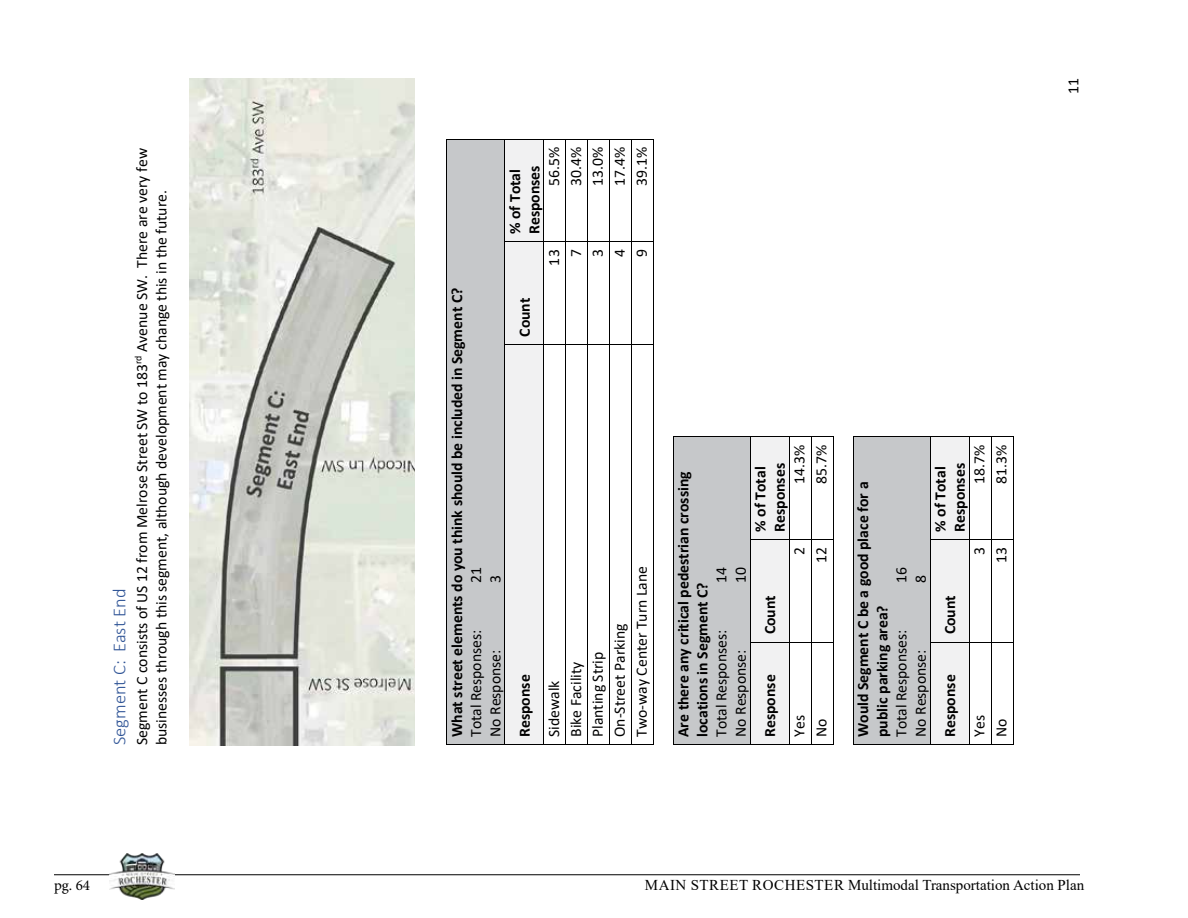
<style>
.page{position:relative;width:1188px;height:918px;background:#fff}
.page>*{position:absolute;margin:0;border:0;box-sizing:border-box;transform-origin:0 0}
.t1{font:300 18.45px "Calibri";color:#2f5496}
.t2{font:15.75px/19.2px "Calibri";color:#000}
.t3{font:700 15.75px/19.2px "Calibri";color:#000}
.t4{font:15px "Times New Roman";color:#000}
.t5{font:15px "Minion Pro";color:#000}
</style>
<div class="page">
<hr style="left:54px;top:875px;width:1026px;height:1px;background:#000">
<img style="left:109px;top:854px;width:66px;height:46px">
<div style="left:447px;top:140px;width:58px;height:604px;background:#c6c8ca"></div>
<hr style="left:447px;top:140px;width:1px;height:604px;background:#000">
<hr style="left:447px;top:744px;width:58px;height:1px;background:#000">
<hr style="left:447px;top:139px;width:58px;height:1px;background:#000">
<div style="left:505px;top:345px;width:39px;height:399px;background:#f1f1f2"></div>
<div style="left:505px;top:242px;width:39px;height:102px;background:#f1f1f2"></div>
<div style="left:505px;top:140px;width:39px;height:102px;background:#f1f1f2"></div>
<hr style="left:505px;top:345px;width:1px;height:399px;background:#000">
<hr style="left:505px;top:242px;width:1px;height:102px;background:#000">
<hr style="left:505px;top:140px;width:1px;height:102px;background:#000">
<hr style="left:505px;top:744px;width:39px;height:1px;background:#000">
<hr style="left:505px;top:344px;width:39px;height:1px;background:#000">
<hr style="left:505px;top:242px;width:39px;height:1px;background:#000">
<hr style="left:505px;top:139px;width:39px;height:1px;background:#000">
<hr style="left:544px;top:345px;width:1px;height:399px;background:#000">
<hr style="left:544px;top:242px;width:1px;height:102px;background:#000">
<hr style="left:544px;top:140px;width:1px;height:102px;background:#000">
<hr style="left:566px;top:345px;width:1px;height:399px;background:#000">
<hr style="left:566px;top:242px;width:1px;height:102px;background:#000">
<hr style="left:566px;top:140px;width:1px;height:102px;background:#000">
<hr style="left:587px;top:345px;width:1px;height:399px;background:#000">
<hr style="left:587px;top:242px;width:1px;height:102px;background:#000">
<hr style="left:587px;top:140px;width:1px;height:102px;background:#000">
<hr style="left:609px;top:345px;width:1px;height:399px;background:#000">
<hr style="left:609px;top:242px;width:1px;height:102px;background:#000">
<hr style="left:609px;top:140px;width:1px;height:102px;background:#000">
<hr style="left:631px;top:345px;width:1px;height:399px;background:#000">
<hr style="left:631px;top:242px;width:1px;height:102px;background:#000">
<hr style="left:631px;top:140px;width:1px;height:102px;background:#000">
<svg style="left:544px;top:744px;width:110px;height:1px"></svg>
<hr style="left:653px;top:345px;width:1px;height:399px;background:#000">
<svg style="left:544px;top:344px;width:110px;height:1px"></svg>
<hr style="left:653px;top:242px;width:1px;height:102px;background:#000">
<hr style="left:653px;top:140px;width:1px;height:102px;background:#000">
<svg style="left:544px;top:139px;width:110px;height:1px"></svg>
<div style="left:674px;top:437px;width:76px;height:307px;background:#c6c8ca"></div>
<hr style="left:673px;top:437px;width:1px;height:307px;background:#000">
<hr style="left:673px;top:744px;width:77px;height:1px;background:#000">
<hr style="left:673px;top:437px;width:77px;height:1px;background:#000">
<div style="left:751px;top:642px;width:38px;height:102px;background:#f1f1f2"></div>
<div style="left:751px;top:540px;width:38px;height:102px;background:#f1f1f2"></div>
<div style="left:751px;top:437px;width:38px;height:102px;background:#f1f1f2"></div>
<hr style="left:750px;top:642px;width:1px;height:102px;background:#000">
<hr style="left:750px;top:540px;width:1px;height:102px;background:#000">
<hr style="left:750px;top:437px;width:1px;height:102px;background:#000">
<hr style="left:751px;top:744px;width:38px;height:1px;background:#000">
<hr style="left:751px;top:642px;width:38px;height:1px;background:#000">
<hr style="left:751px;top:539px;width:38px;height:1px;background:#000">
<hr style="left:751px;top:437px;width:38px;height:1px;background:#000">
<hr style="left:789px;top:642px;width:1px;height:102px;background:#000">
<hr style="left:789px;top:540px;width:1px;height:102px;background:#000">
<hr style="left:789px;top:437px;width:1px;height:102px;background:#000">
<hr style="left:811px;top:642px;width:1px;height:102px;background:#000">
<hr style="left:811px;top:540px;width:1px;height:102px;background:#000">
<hr style="left:811px;top:437px;width:1px;height:102px;background:#000">
<svg style="left:789px;top:744px;width:45px;height:1px"></svg>
<hr style="left:833px;top:642px;width:1px;height:102px;background:#000">
<svg style="left:790px;top:642px;width:43px;height:1px"></svg>
<hr style="left:833px;top:540px;width:1px;height:102px;background:#000">
<svg style="left:789px;top:539px;width:45px;height:1px"></svg>
<hr style="left:833px;top:437px;width:1px;height:102px;background:#000">
<div style="left:853px;top:437px;width:77px;height:307px;background:#c6c8ca"></div>
<hr style="left:853px;top:437px;width:1px;height:307px;background:#000">
<hr style="left:853px;top:744px;width:77px;height:1px;background:#000">
<hr style="left:853px;top:437px;width:77px;height:1px;background:#000">
<div style="left:931px;top:642px;width:38px;height:102px;background:#f1f1f2"></div>
<div style="left:931px;top:540px;width:38px;height:102px;background:#f1f1f2"></div>
<div style="left:931px;top:437px;width:38px;height:102px;background:#f1f1f2"></div>
<hr style="left:930px;top:642px;width:1px;height:102px;background:#000">
<hr style="left:930px;top:540px;width:1px;height:102px;background:#000">
<hr style="left:930px;top:437px;width:1px;height:102px;background:#000">
<hr style="left:931px;top:744px;width:38px;height:1px;background:#000">
<hr style="left:931px;top:642px;width:38px;height:1px;background:#000">
<hr style="left:931px;top:539px;width:38px;height:1px;background:#000">
<hr style="left:931px;top:437px;width:38px;height:1px;background:#000">
<hr style="left:969px;top:642px;width:1px;height:102px;background:#000">
<hr style="left:969px;top:540px;width:1px;height:102px;background:#000">
<hr style="left:969px;top:437px;width:1px;height:102px;background:#000">
<hr style="left:991px;top:642px;width:1px;height:102px;background:#000">
<hr style="left:991px;top:540px;width:1px;height:102px;background:#000">
<hr style="left:991px;top:437px;width:1px;height:102px;background:#000">
<svg style="left:969px;top:744px;width:45px;height:1px"></svg>
<hr style="left:1013px;top:642px;width:1px;height:102px;background:#000">
<svg style="left:970px;top:642px;width:43px;height:1px"></svg>
<hr style="left:1013px;top:540px;width:1px;height:102px;background:#000">
<svg style="left:969px;top:539px;width:45px;height:1px"></svg>
<hr style="left:1013px;top:437px;width:1px;height:102px;background:#000">
<img style="left:190px;top:78px;width:224px;height:667px">
<p class="t2" style="left:132px;top:745px;width:598px;rotate:-90deg">Segment C consists of US 12 from Melrose Street SW to 183<sup>rd</sup> Avenue SW. There are very few businesses through this segment, although development may change this in the future.</p>
<p class="t1" style="left:108px;top:745px;width:158px;rotate:-90deg">Segment C: East End</p>
<p class="t2" style="left:544px;top:186px;width:41px;rotate:-90deg">56.5%</p>
<p class="t3" style="left:505px;top:234px;width:70px;rotate:-90deg">% of Total<br>Responses</p>
<p class="t3" style="left:447px;top:737px;width:451px;rotate:-90deg">What street elements do you think should be included in Segment C?</p>
<p class="t2" style="left:466px;top:583px;width:18px;rotate:-90deg">21</p>
<p class="t2" style="left:485px;top:583px;width:9px;rotate:-90deg">3</p>
<p class="t2" style="left:466px;top:737px;width:109px;rotate:-90deg">Total Responses:</p>
<p class="t2" style="left:485px;top:737px;width:89px;rotate:-90deg">No Response:</p>
<p class="t3" style="left:515px;top:337px;width:40px;rotate:-90deg">Count</p>
<p class="t2" style="left:544px;top:266px;width:18px;rotate:-90deg">13</p>
<p class="t3" style="left:515px;top:737px;width:64px;rotate:-90deg">Response</p>
<p class="t2" style="left:544px;top:737px;width:58px;rotate:-90deg">Sidewalk</p>
<p class="t2" style="left:566px;top:186px;width:41px;rotate:-90deg">30.4%</p>
<p class="t2" style="left:588px;top:186px;width:41px;rotate:-90deg">13.0%</p>
<p class="t2" style="left:610px;top:186px;width:41px;rotate:-90deg">17.4%</p>
<p class="t2" style="left:632px;top:186px;width:41px;rotate:-90deg">39.1%</p>
<p class="t2" style="left:566px;top:257px;width:9px;rotate:-90deg">7</p>
<p class="t2" style="left:588px;top:257px;width:9px;rotate:-90deg">3</p>
<p class="t2" style="left:610px;top:257px;width:9px;rotate:-90deg">4</p>
<p class="t2" style="left:632px;top:257px;width:9px;rotate:-90deg">9</p>
<p class="t2" style="left:566px;top:737px;width:77px;rotate:-90deg">Bike Facility</p>
<p class="t2" style="left:588px;top:737px;width:87px;rotate:-90deg">Planting Strip</p>
<p class="t2" style="left:610px;top:737px;width:115px;rotate:-90deg">On-Street Parking</p>
<p class="t2" style="left:632px;top:737px;width:173px;rotate:-90deg">Two-way Center Turn Lane</p>
<p class="t2" style="left:789px;top:484px;width:41px;rotate:-90deg">14.3%</p>
<p class="t3" style="left:751px;top:532px;width:70px;rotate:-90deg">% of Total<br>Responses</p>
<p class="t3" style="left:674px;top:737px;width:267px;rotate:-90deg">Are there any critical pedestrian crossing locations in Segment C?</p>
<p class="t2" style="left:789px;top:555px;width:9px;rotate:-90deg">2</p>
<p class="t2" style="left:711px;top:583px;width:18px;rotate:-90deg">14</p>
<p class="t2" style="left:731px;top:583px;width:18px;rotate:-90deg">10</p>
<p class="t3" style="left:760px;top:634px;width:40px;rotate:-90deg">Count</p>
<p class="t2" style="left:711px;top:737px;width:109px;rotate:-90deg">Total Responses:</p>
<p class="t2" style="left:731px;top:737px;width:89px;rotate:-90deg">No Response:</p>
<p class="t3" style="left:760px;top:737px;width:64px;rotate:-90deg">Response</p>
<p class="t2" style="left:789px;top:737px;width:23px;rotate:-90deg">Yes</p>
<p class="t2" style="left:811px;top:484px;width:41px;rotate:-90deg">85.7%</p>
<p class="t2" style="left:811px;top:563px;width:18px;rotate:-90deg">12</p>
<p class="t2" style="left:811px;top:737px;width:20px;rotate:-90deg">No</p>
<p class="t2" style="left:969px;top:484px;width:41px;rotate:-90deg">18.7%</p>
<p class="t3" style="left:931px;top:532px;width:70px;rotate:-90deg">% of Total<br>Responses</p>
<p class="t3" style="left:853px;top:737px;width:257px;rotate:-90deg">Would Segment C be a good place for a public parking area?</p>
<p class="t2" style="left:969px;top:555px;width:9px;rotate:-90deg">3</p>
<p class="t2" style="left:891px;top:583px;width:18px;rotate:-90deg">16</p>
<p class="t2" style="left:911px;top:583px;width:9px;rotate:-90deg">8</p>
<p class="t3" style="left:940px;top:634px;width:40px;rotate:-90deg">Count</p>
<p class="t2" style="left:891px;top:737px;width:109px;rotate:-90deg">Total Responses:</p>
<p class="t2" style="left:911px;top:737px;width:89px;rotate:-90deg">No Response:</p>
<p class="t3" style="left:940px;top:737px;width:64px;rotate:-90deg">Response</p>
<p class="t2" style="left:969px;top:737px;width:23px;rotate:-90deg">Yes</p>
<p class="t2" style="left:991px;top:484px;width:41px;rotate:-90deg">81.3%</p>
<p class="t2" style="left:991px;top:563px;width:18px;rotate:-90deg">13</p>
<p class="t2" style="left:991px;top:737px;width:20px;rotate:-90deg">No</p>
<p class="t2" style="left:1063px;top:94px;width:18px;rotate:-90deg">11</p>
<p class="t5" style="left:54px;top:876px;width:38px">pg. 64</p>
<p class="t4" style="left:645px;top:874px;width:441px">MAIN STREET ROCHESTER Multimodal Transportation Action Plan</p>
</div>
